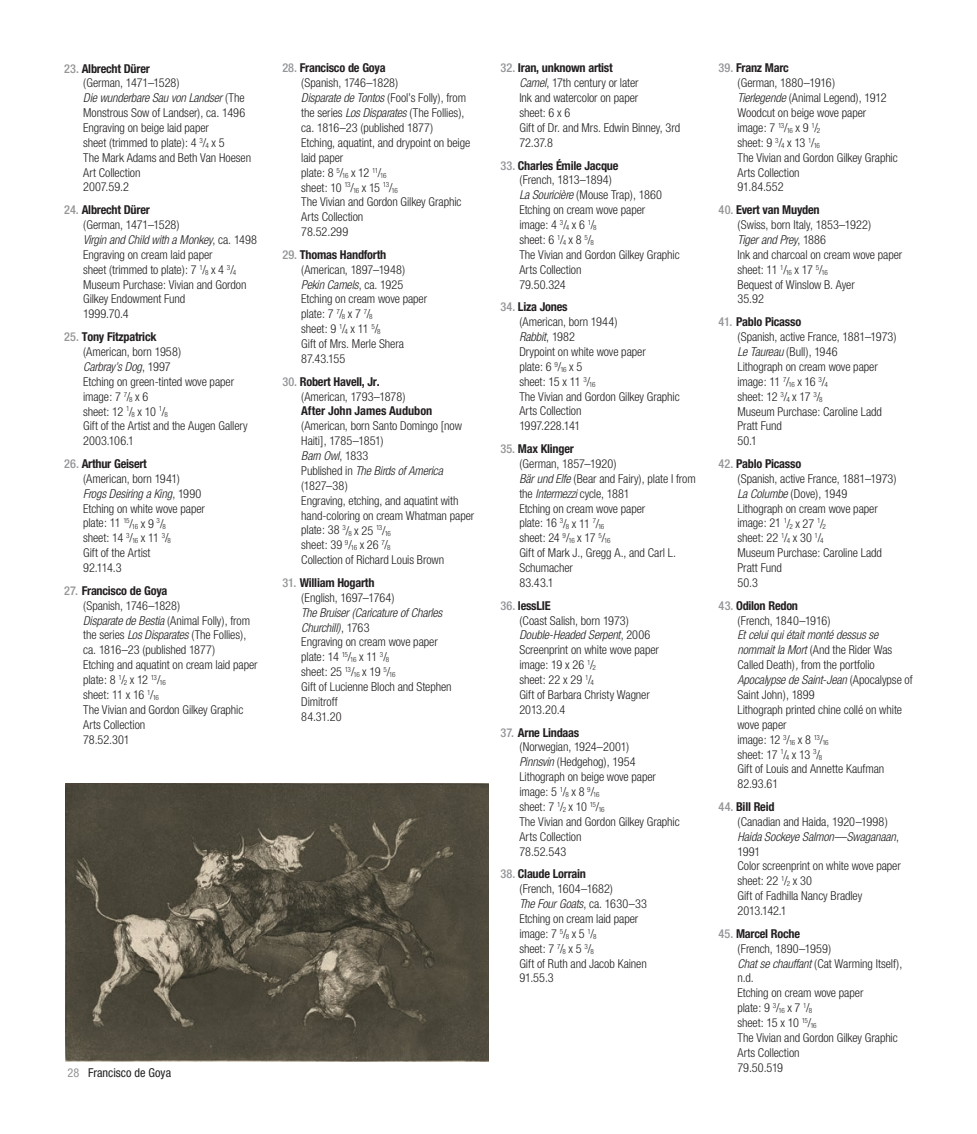
<style>
.page{position:relative;width:977px;height:1134px;background:#fff}
.page>*{position:absolute;margin:0;border:0;box-sizing:border-box;transform-origin:0 0}
.t1{font:300 condensed 12.25px/14.9px "Helvetica Neue";letter-spacing:-.005em;color:#231f20}
.t2{font:700 condensed 12.25px "Helvetica Neue";color:#231f20}
.t3{font:condensed 12.25px "Helvetica Neue";color:#231f20}
.s1{font-weight:500;color:#939598}
.s2{font-weight:700}
.s3{font-style:italic}
.s4{color:#939598}
</style>
<div class="page">
<img style="left:65px;top:784px;width:423px;height:278px">
<p class="t1" style="left:83px;top:61px;width:169px;text-indent:-19px"><span class="s1">23.</span> <span class="s2">Albrecht Dürer<br></span>(German, 1471–1528)<br><span class="s3">Die wunderbare Sau von Landser</span> (The<br>Monstrous Sow of Landser), ca. 1496<br>Engraving on beige laid paper<br>sheet (trimmed to plate): 4 <sup>3</sup>/<sub>4</sub> x 5<br>The Mark Adams and Beth Van Hoesen<br>Art Collection<br>2007.59.2</p>
<p class="t1" style="left:83px;top:202px;width:175px;text-indent:-19px"><span class="s1">24.</span> <span class="s2">Albrecht Dürer<br></span>(German, 1471–1528)<br><span class="s3">Virgin and Child with a Monkey</span>, ca. 1498<br>Engraving on cream laid paper<br>sheet (trimmed to plate): 7 <sup>1</sup>/<sub>8</sub> x 4 <sup>3</sup>/<sub>4<br></sub>Museum Purchase: Vivian and Gordon<br>Gilkey Endowment Fund<br>1999.70.4</p>
<p class="t1" style="left:83px;top:329px;width:166px;text-indent:-19px"><span class="s1">25.</span> <span class="s2">Tony Fitzpatrick<br></span>(American, born 1958)<br><span class="s3">Carbray’s Dog</span>, 1997<br>Etching on green-tinted wove paper image: 7 <sup>7</sup>/<sub>8</sub> x 6<br>sheet: 12 <sup>1</sup>/<sub>8</sub> x 10 <sup>1</sup>/<sub>8<br></sub>Gift of the Artist and the Augen Gallery<br>2003.106.1</p>
<p class="t1" style="left:83px;top:456px;width:123px;text-indent:-19px"><span class="s1">26.</span> <span class="s2">Arthur Geisert<br></span>(American, born 1941)<br><span class="s3">Frogs Desiring a King</span>, 1990<br>Etching on white wove paper plate: 11 <sup>15</sup>/<sub>16</sub> x 9 <sup>3</sup>/<sub>8<br></sub>sheet: 14 <sup>3</sup>/<sub>16</sub> x 11 <sup>3</sup>/<sub>8<br></sub>Gift of the Artist<br>92.114.3</p>
<p class="t1" style="left:83px;top:583px;width:176px;text-indent:-19px"><span class="s1">27.</span> <span class="s2">Francisco de Goya<br></span>(Spanish, 1746–1828)<br><span class="s3">Disparate de Bestia</span> (Animal Folly), from the series <span class="s3">Los Disparates</span> (The Follies), ca. 1816–23 (published 1877)<br>Etching and aquatint on cream laid paper plate: 8 <sup>1</sup>/<sub>2</sub> x 12 <sup>13</sup>/<sub>16<br></sub>sheet: 11 x 16 <sup>1</sup>/<sub>16<br></sub>The Vivian and Gordon Gilkey Graphic<br>Arts Collection<br>78.52.301</p>
<p class="t1" style="left:301px;top:61px;width:170px;text-indent:-19px"><span class="s1">28.</span> <span class="s2">Francisco de Goya<br></span>(Spanish, 1746–1828)<br><span class="s3">Disparate de Tontos</span> (Fool’s Folly), from the series <span class="s3">Los Disparates</span> (The Follies), ca. 1816–23 (published 1877)<br>Etching, aquatint, and drypoint on beige laid paper<br>plate: 8 <sup>5</sup>/<sub>16</sub> x 12 <sup>11</sup>/<sub>16<br></sub>sheet: 10 <sup>13</sup>/<sub>16</sub> x 15 <sup>13</sup>/<sub>16<br></sub>The Vivian and Gordon Gilkey Graphic<br>Arts Collection<br>78.52.299</p>
<p class="t1" style="left:301px;top:247px;width:127px;text-indent:-19px"><span class="s1">29.</span> <span class="s2">Thomas Handforth </span>(American, 1897–1948)<br><span class="s3">Pekin Camels</span>, ca. 1925<br>Etching on cream wove paper plate: 7 <sup>7</sup>/<sub>8</sub> x 7 <sup>7</sup>/<sub>8<br></sub>sheet: 9 <sup>1</sup>/<sub>4</sub> x 11 <sup>5</sup>/<sub>8<br></sub>Gift of Mrs. Merle Shera<br>87.43.155</p>
<p class="t1" style="left:301px;top:374px;width:106px;text-indent:-19px"><span class="s1">30.</span> <span class="s2">Robert Havell, Jr. </span>(American, 1793–1878)</p>
<p class="t2" style="left:301px;top:404px;width:133px">After John James Audubon</p>
<p class="t1" style="left:301px;top:418px;width:174px">(American, born Santo Domingo [now<br>Haiti], 1785–1851)<br><span class="s3">Barn Owl</span>, 1833<br>Published in <span class="s3">The Birds of America </span>(1827–38)<br>Engraving, etching, and aquatint with hand-coloring on cream Whatman paper plate: 38 <sup>3</sup>/<sub>8</sub> x 25 <sup>13</sup>/<sub>16<br></sub>sheet: 39 <sup>9</sup>/<sub>16</sub> x 26 <sup>7</sup>/<sub>8<br></sub>Collection of Richard Louis Brown</p>
<p class="t1" style="left:301px;top:575px;width:95px;text-indent:-19px"><span class="s1">31.</span> <span class="s2">William Hogarth </span>(English, 1697–1764)</p>
<p class="t1" style="left:301px;top:605px;width:152px"><span class="s3">The Bruiser (Caricature of Charles<br>Churchill)</span>, 1763<br>Engraving on cream wove paper plate: 14 <sup>15</sup>/<sub>16</sub> x 11 <sup>3</sup>/<sub>8<br></sub>sheet: 25 <sup>13</sup>/<sub>16</sub> x 19 <sup>5</sup>/<sub>16<br></sub>Gift of Lucienne Bloch and Stephen<br>Dimitroff<br>84.31.20</p>
<p class="t3" style="left:68px;top:1065px;width:105px"><span class="s4">28</span> Francisco de Goya</p>
<p class="t1" style="left:519px;top:61px;width:162px;text-indent:-19px"><span class="s1">32.</span> <span class="s2">Iran, unknown artist<br></span><span class="s3">Camel</span>, 17th century or later<br>Ink and watercolor on paper<br>sheet: 6 x 6<br>Gift of Dr. and Mrs. Edwin Binney, 3rd<br>72.37.8</p>
<p class="t1" style="left:519px;top:158px;width:162px;text-indent:-19px"><span class="s1">33.</span> <span class="s2">Charles Émile Jacque<br></span>(French, 1813–1894)<br><span class="s3">La Souricière</span> (Mouse Trap), 1860<br>Etching on cream wove paper<br>image: 4 <sup>3</sup>/<sub>4</sub> x 6 <sup>1</sup>/<sub>8<br></sub>sheet: 6 <sup>1</sup>/<sub>4</sub> x 8 <sup>5</sup>/<sub>8<br></sub>The Vivian and Gordon Gilkey Graphic<br>Arts Collection<br>79.50.324</p>
<p class="t1" style="left:519px;top:300px;width:162px;text-indent:-19px"><span class="s1">34.</span> <span class="s2">Liza Jones<br></span>(American, born 1944)<br><span class="s3">Rabbit</span>, 1982<br>Drypoint on white wove paper<br>plate: 6 <sup>9</sup>/<sub>16</sub> x 5<br>sheet: 15 x 11 <sup>3</sup>/<sub>16<br></sub>The Vivian and Gordon Gilkey Graphic<br>Arts Collection<br>1997.228.141</p>
<p class="t1" style="left:519px;top:441px;width:178px;text-indent:-19px"><span class="s1">35.</span> <span class="s2">Max Klinger<br></span>(German, 1857–1920)<br><span class="s3">Bär und Elfe</span> (Bear and Fairy), plate I from the <span class="s3">Intermezzi</span> cycle, 1881<br>Etching on cream wove paper<br>plate: 16 <sup>3</sup>/<sub>8</sub> x 11 <sup>7</sup>/<sub>16<br></sub>sheet: 24 <sup>9</sup>/<sub>16</sub> x 17 <sup>5</sup>/<sub>16<br></sub>Gift of Mark J., Gregg A., and Carl L.<br>Schumacher<br>83.43.1</p>
<p class="t1" style="left:519px;top:598px;width:141px;text-indent:-19px"><span class="s1">36.</span> <span class="s2">lessLIE<br></span>(Coast Salish, born 1973)<br><span class="s3">Double-Headed Serpent</span>, 2006<br>Screenprint on white wove paper image: 19 x 26 <sup>1</sup>/<sub>2<br></sub>sheet: 22 x 29 <sup>1</sup>/<sub>4<br></sub>Gift of Barbara Christy Wagner<br>2013.20.4</p>
<p class="t1" style="left:519px;top:725px;width:162px;text-indent:-19px"><span class="s1">37.</span> <span class="s2">Arne Lindaas<br></span>(Norwegian, 1924–2001)<br><span class="s3">Pinnsvin</span> (Hedgehog), 1954<br>Lithograph on beige wove paper image: 5 <sup>1</sup>/<sub>8</sub> x 8 <sup>9</sup>/<sub>16<br></sub>sheet: 7 <sup>1</sup>/<sub>2</sub> x 10 <sup>15</sup>/<sub>16<br></sub>The Vivian and Gordon Gilkey Graphic<br>Arts Collection<br>78.52.543</p>
<p class="t1" style="left:519px;top:867px;width:129px;text-indent:-19px"><span class="s1">38.</span> <span class="s2">Claude Lorrain<br></span>(French, 1604–1682)<br><span class="s3">The Four Goats</span>, ca. 1630–33<br>Etching on cream laid paper image: 7 <sup>5</sup>/<sub>8</sub> x 5 <sup>1</sup>/<sub>8<br></sub>sheet: 7 <sup>7</sup>/<sub>8</sub> x 5 <sup>3</sup>/<sub>8<br></sub>Gift of Ruth and Jacob Kainen<br>91.55.3</p>
<p class="t1" style="left:737px;top:61px;width:162px;text-indent:-19px"><span class="s1">39.</span> <span class="s2">Franz Marc<br></span>(German, 1880–1916)<br><span class="s3">Tierlegende</span> (Animal Legend), 1912<br>Woodcut on beige wove paper image: 7 <sup>13</sup>/<sub>16</sub> x 9 <sup>1</sup>/<sub>2<br></sub>sheet: 9 <sup>3</sup>/<sub>4</sub> x 13 <sup>1</sup>/<sub>16<br></sub>The Vivian and Gordon Gilkey Graphic<br>Arts Collection<br>91.84.552</p>
<p class="t1" style="left:737px;top:202px;width:166px;text-indent:-19px"><span class="s1">40.</span> <span class="s2">Evert van Muyden<br></span>(Swiss, born Italy, 1853–1922)<br><span class="s3">Tiger and Prey</span>, 1886<br>Ink and charcoal on cream wove paper sheet: 11 <sup>1</sup>/<sub>16</sub> x 17 <sup>5</sup>/<sub>16<br></sub>Bequest of Winslow B. Ayer<br>35.92</p>
<p class="t1" style="left:737px;top:314px;width:161px;text-indent:-19px"><span class="s1">41.</span> <span class="s2">Pablo Picasso<br></span>(Spanish, active France, 1881–1973)<br><span class="s3">Le Taureau</span> (Bull), 1946<br>Lithograph on cream wove paper image: 11 <sup>7</sup>/<sub>16</sub> x 16 <sup>3</sup>/<sub>4<br></sub>sheet: 12 <sup>3</sup>/<sub>4</sub> x 17 <sup>3</sup>/<sub>8<br></sub>Museum Purchase: Caroline Ladd<br>Pratt Fund<br>50.1</p>
<p class="t1" style="left:737px;top:456px;width:161px;text-indent:-19px"><span class="s1">42.</span> <span class="s2">Pablo Picasso<br></span>(Spanish, active France, 1881–1973)<br><span class="s3">La Columbe</span> (Dove), 1949<br>Lithograph on cream wove paper image: 21 <sup>1</sup>/<sub>2</sub> x 27 <sup>1</sup>/<sub>2<br></sub>sheet: 22 <sup>1</sup>/<sub>4</sub> x 30 <sup>1</sup>/<sub>4<br></sub>Museum Purchase: Caroline Ladd<br>Pratt Fund<br>50.3</p>
<p class="t1" style="left:737px;top:598px;width:95px;text-indent:-19px"><span class="s1">43.</span> <span class="s2">Odilon Redon </span>(French, 1840–1916)</p>
<p class="t1" style="left:737px;top:628px;width:177px"><span class="s3">Et celui qui était monté dessus se nommait la Mort</span> (And the Rider Was<br>Called Death)<span class="s3">,</span> from the portfolio<br><span class="s3">Apocalypse de Saint-Jean</span> (Apocalypse of<br>Saint John), 1899<br>Lithograph printed chine collé on white wove paper<br>image: 12 <sup>3</sup>/<sub>16</sub> x 8 <sup>13</sup>/<sub>16<br></sub>sheet: 17 <sup>1</sup>/<sub>4</sub> x 13 <sup>3</sup>/<sub>8<br></sub>Gift of Louis and Annette Kaufman<br>82.93.61</p>
<p class="t1" style="left:737px;top:799px;width:165px;text-indent:-19px"><span class="s1">44.</span> <span class="s2">Bill Reid<br></span>(Canadian and Haida, 1920–1998)<br><span class="s3">Haida Sockeye Salmon—Swaganaan</span>,<br>1991<br>Color screenprint on white wove paper sheet: 22 <sup>1</sup>/<sub>2</sub> x 30<br>Gift of Fadhilla Nancy Bradley<br>2013.142.1</p>
<p class="t1" style="left:737px;top:926px;width:166px;text-indent:-19px"><span class="s1">45.</span> <span class="s2">Marcel Roche<br></span>(French, 1890–1959)<br><span class="s3">Chat se chauffant</span> (Cat Warming Itself), n.d.<br>Etching on cream wove paper<br>plate: 9 <sup>3</sup>/<sub>16</sub> x 7 <sup>1</sup>/<sub>8<br></sub>sheet: 15 x 10 <sup>15</sup>/<sub>16<br></sub>The Vivian and Gordon Gilkey Graphic<br>Arts Collection<br>79.50.519</p>
</div>
